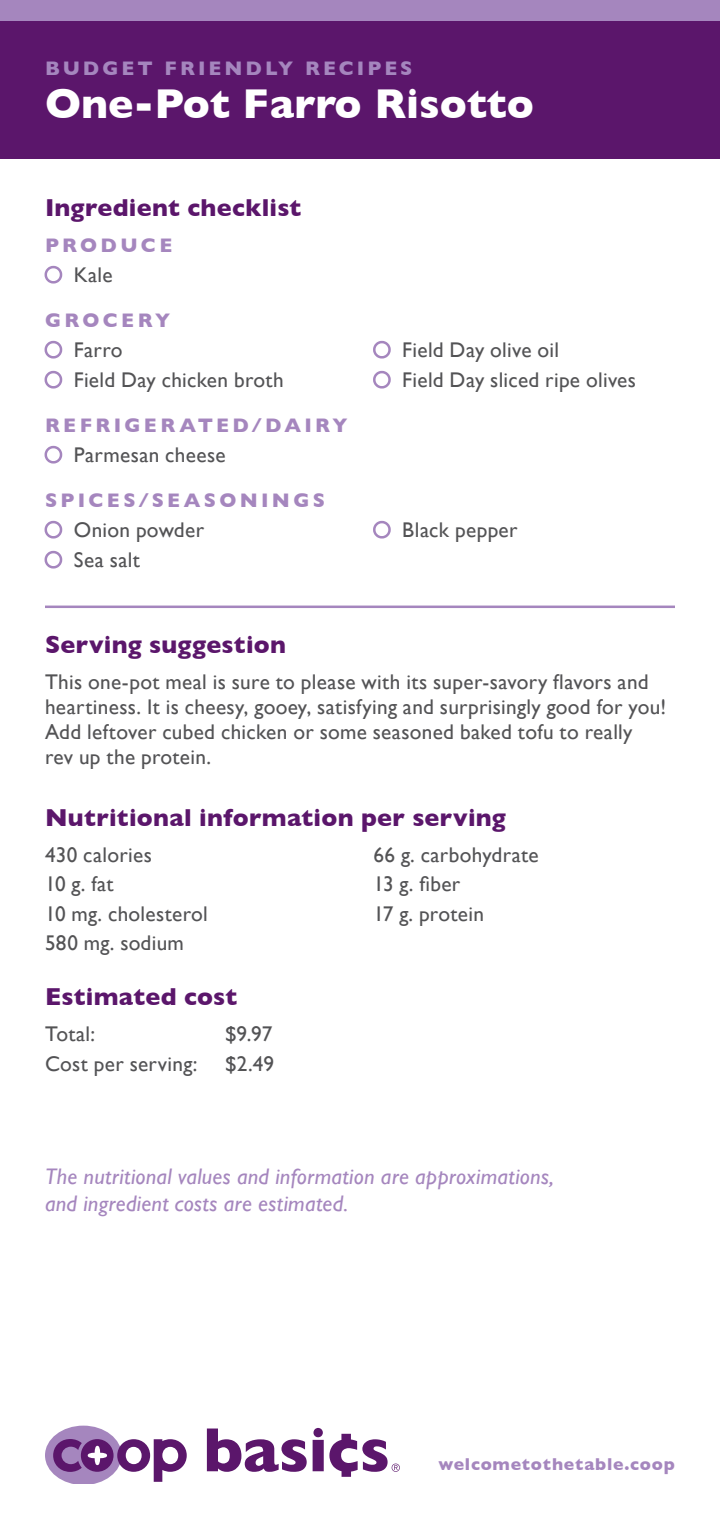
<style>
.page{position:relative;width:720px;height:1530px;background:#fff}
.page>*{position:absolute;margin:0;border:0;box-sizing:border-box;transform-origin:0 0}
._01_RECIPE_TITLE{font:800 42.5px "Gill Sans";color:#fff}
.Nutrition_and_Cost_H{font:800 25px "Gill Sans";letter-spacing:.01em;color:#5b166b}
._06_Ingredient_Check{font:800 25px "Gill Sans";letter-spacing:.01em;color:#5b166b}
._04_Preparation_Head{font:800 25px "Gill Sans";letter-spacing:.01em;color:#5b166b}
._09_Nutritional_Foot{font:italic 22.5px/27.5px "Gill Sans";letter-spacing:.015em;color:#a586be}
._05_Body_copy{font:21.25px/25px "Gill Sans";letter-spacing:.015em;color:#535355}
._03_Ingredient_List{font:21.25px "Gill Sans";letter-spacing:.015em;color:#535355}
.Cost_List{font:21.25px "Gill Sans";letter-spacing:.015em;color:#535355}
._07_Shopping_Categor{font:800 20px "Gill Sans";letter-spacing:.165em;color:#a586be}
.t1{font:800 17.5px "Gill Sans";letter-spacing:.045em;color:#a586be}
</style>
<div class="page">
<div style="left:0;top:0;width:720px;height:21px;background:#a586be"></div>
<div style="left:0;top:21px;width:720px;height:138px;background:#5b166b"></div>
<svg style="left:45px;top:1426px;width:142px;height:57px"></svg>
<svg style="left:207px;top:1429px;width:100px;height:43px"></svg>
<svg style="left:313px;top:1428px;width:87px;height:49px"></svg>
<svg style="left:44px;top:265px;width:19px;height:19px"></svg>
<svg style="left:44px;top:340px;width:19px;height:19px"></svg>
<svg style="left:44px;top:370px;width:19px;height:19px"></svg>
<svg style="left:373px;top:340px;width:18px;height:19px"></svg>
<svg style="left:373px;top:370px;width:18px;height:19px"></svg>
<svg style="left:44px;top:445px;width:19px;height:19px"></svg>
<svg style="left:44px;top:520px;width:19px;height:19px"></svg>
<svg style="left:44px;top:550px;width:19px;height:19px"></svg>
<svg style="left:373px;top:520px;width:18px;height:19px"></svg>
<hr style="left:45px;top:606px;width:630px;height:2px;background:#a586be">
<p class="_07_Shopping_Categor" style="left:45px;top:57px;width:369px">BUDGET FRIENDLY RECIPES</p>
<p class="_01_RECIPE_TITLE" style="left:45px;top:79px;width:491px">One-Pot Farro Risotto</p>
<p class="_06_Ingredient_Check" style="left:45px;top:193px;width:258px">Ingredient checklist</p>
<p class="_07_Shopping_Categor" style="left:45px;top:234px;width:129px">PRODUCE</p>
<p class="_05_Body_copy" style="left:74px;top:263px;width:40px">Kale</p>
<p class="_07_Shopping_Categor" style="left:45px;top:309px;width:127px">GROCERY</p>
<p class="_05_Body_copy" style="left:74px;top:338px;width:50px">Farro</p>
<p class="_05_Body_copy" style="left:74px;top:368px;width:211px">Field Day chicken broth</p>
<p class="_07_Shopping_Categor" style="left:45px;top:414px;width:304px">REFRIGERATED/DAIRY</p>
<p class="_05_Body_copy" style="left:74px;top:443px;width:153px">Parmesan cheese</p>
<p class="_07_Shopping_Categor" style="left:45px;top:489px;width:282px">SPICES/SEASONINGS</p>
<p class="_05_Body_copy" style="left:74px;top:518px;width:132px">Onion powder</p>
<p class="_05_Body_copy" style="left:74px;top:548px;width:68px">Sea salt</p>
<p class="_05_Body_copy" style="left:402px;top:338px;width:158px">Field Day olive oil</p>
<p class="_05_Body_copy" style="left:402px;top:368px;width:235px">Field Day sliced ripe olives</p>
<p class="_05_Body_copy" style="left:402px;top:518px;width:117px">Black pepper</p>
<p class="_04_Preparation_Head" style="left:45px;top:630px;width:243px">Serving suggestion</p>
<p class="_05_Body_copy" style="left:45px;top:670px;width:623px">This one-pot meal is sure to please with its super-savory flavors and heartiness. It is cheesy, gooey, satisfying and surprisingly good for you!<br>Add leftover cubed chicken or some seasoned baked tofu to really<br>rev up the protein.</p>
<p class="Nutrition_and_Cost_H" style="left:45px;top:802px;width:462px">Nutritional information per serving</p>
<p class="_03_Ingredient_List" style="left:45px;top:842px;width:108px">430 calories</p>
<p class="_03_Ingredient_List" style="left:45px;top:872px;width:70px">10 g. fat</p>
<p class="_03_Ingredient_List" style="left:45px;top:901px;width:164px">10 mg. cholesterol</p>
<p class="_03_Ingredient_List" style="left:45px;top:931px;width:141px">580 mg. sodium</p>
<p class="_03_Ingredient_List" style="left:373px;top:842px;width:167px">66 g. carbohydrate</p>
<p class="_03_Ingredient_List" style="left:373px;top:872px;width:88px">13 g. fiber</p>
<p class="_03_Ingredient_List" style="left:373px;top:901px;width:112px">17 g. protein</p>
<p class="Nutrition_and_Cost_H" style="left:45px;top:982px;width:194px">Estimated cost</p>
<p class="Cost_List" style="left:45px;top:1022px;width:52px">Total:</p>
<p class="Cost_List" style="left:225px;top:1022px;width:49px">$9.97</p>
<p class="Cost_List" style="left:45px;top:1051px;width:154px">Cost per serving:</p>
<p class="Cost_List" style="left:225px;top:1051px;width:51px">$2.49</p>
<p class="_09_Nutritional_Foot" style="left:45px;top:1162px;width:511px">The nutritional values and information are approximations, and ingredient costs are estimated.</p>
<p class="t1" style="left:438px;top:1454px;width:238px">welcometothetable.coop</p>
</div>
